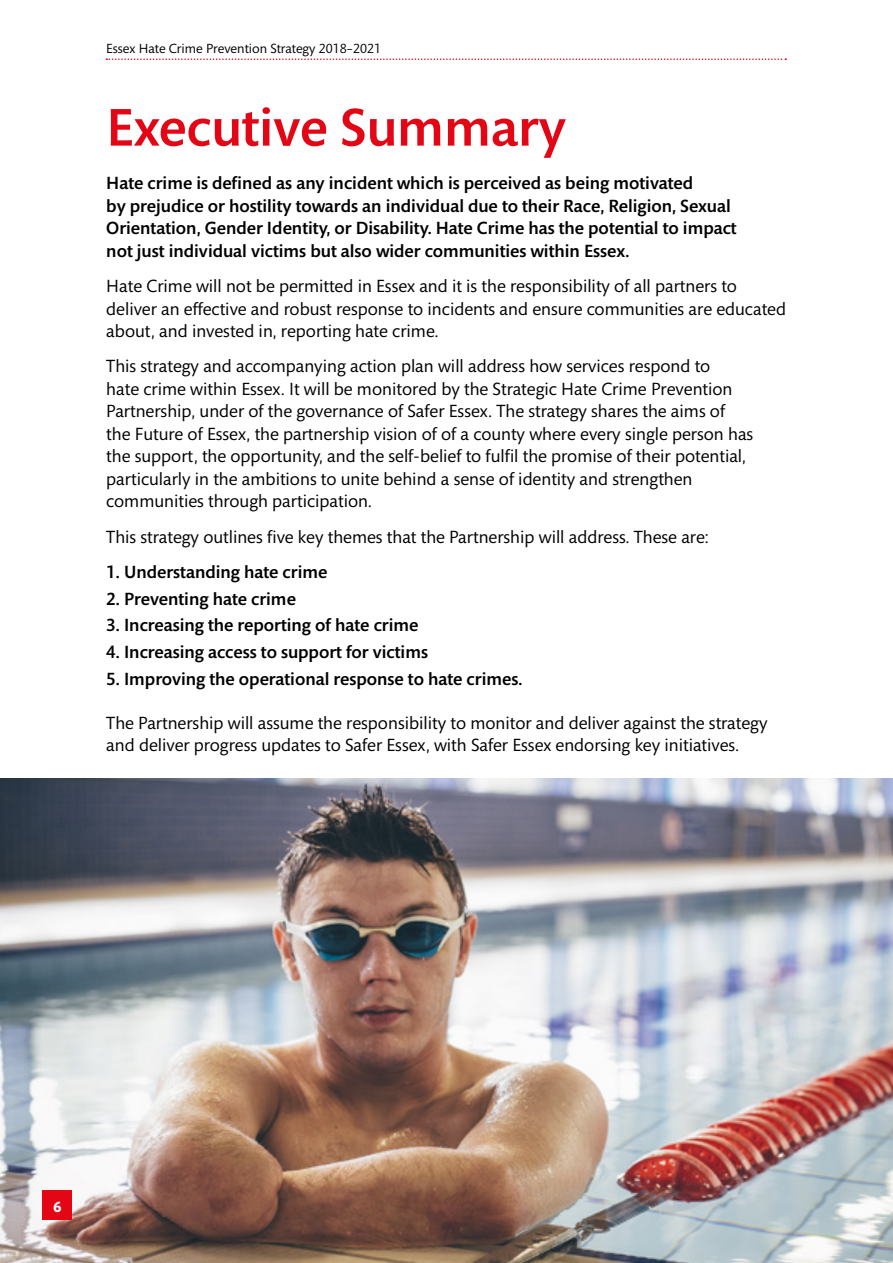
<style>
.page{position:relative;width:893px;height:1263px;background:#fff}
.page>*{position:absolute;margin:0;border:0;box-sizing:border-box;transform-origin:0 0}
.t1{font:500 54px "Mundo Sans Std";color:#e30615}
.t2{font:18px/22.5px "Mundo Sans";color:#000}
.t3{font:500 18px/22.5px "Mundo Sans Std";color:#000}
.t4{font:700 15px "Mundo Sans";color:#fff}
.t5{font:13.5px "Mundo Sans";color:#000}
</style>
<div class="page">
<img style="left:0;top:778px;width:893px;height:485px">
<svg style="left:106px;top:58px;width:680px;height:2px"></svg>
<div style="left:43px;top:1190px;width:29px;height:30px;background:#e30615"></div>
<p class="t5" style="left:106px;top:41px;width:276px">Essex Hate Crime Prevention Strategy 2018–2021</p>
<h1 class="t1" style="left:106px;top:98px;width:461px">Executive Summary</h1>
<p class="t3" style="left:106px;top:173px;width:632px">Hate crime is defined as any incident which is perceived as being motivated<br>by prejudice or hostility towards an individual due to their Race, Religion, Sexual Orientation, Gender Identity, or Disability. Hate Crime has the potential to impact not just individual victims but also wider communities within Essex.</p>
<p class="t2" style="left:106px;top:275px;width:681px">Hate Crime will not be permitted in Essex and it is the responsibility of all partners to deliver an effective and robust response to incidents and ensure communities are educated about, and invested in, reporting hate crime.</p>
<p class="t2" style="left:106px;top:356px;width:649px">This strategy and accompanying action plan will address how services respond to<br>hate crime within Essex. It will be monitored by the Strategic Hate Crime Prevention Partnership, under of the governance of Safer Essex. The strategy shares the aims of the Future of Essex, the partnership vision of of a county where every single person has the support, the opportunity, and the self-belief to fulfil the promise of their potential, particularly in the ambitions to unite behind a sense of identity and strengthen communities through participation.</p>
<p class="t2" style="left:106px;top:526px;width:604px">This strategy outlines five key themes that the Partnership will address. These are:</p>
<p class="t3" style="left:106px;top:561px;width:223px">1. Understanding hate crime</p>
<p class="t3" style="left:106px;top:588px;width:191px">2. Preventing hate crime</p>
<p class="t3" style="left:106px;top:615px;width:314px">3. Increasing the reporting of hate crime</p>
<p class="t3" style="left:106px;top:641px;width:323px">4. Increasing access to support for victims</p>
<p class="t3" style="left:106px;top:668px;width:418px">5. Improving the operational response to hate crimes.</p>
<p class="t2" style="left:106px;top:712px;width:663px">The Partnership will assume the responsibility to monitor and deliver against the strategy and deliver progress updates to Safer Essex, with Safer Essex endorsing key initiatives.</p>
<p class="t4" style="left:53px;top:1199px;width:10px">6</p>
</div>
